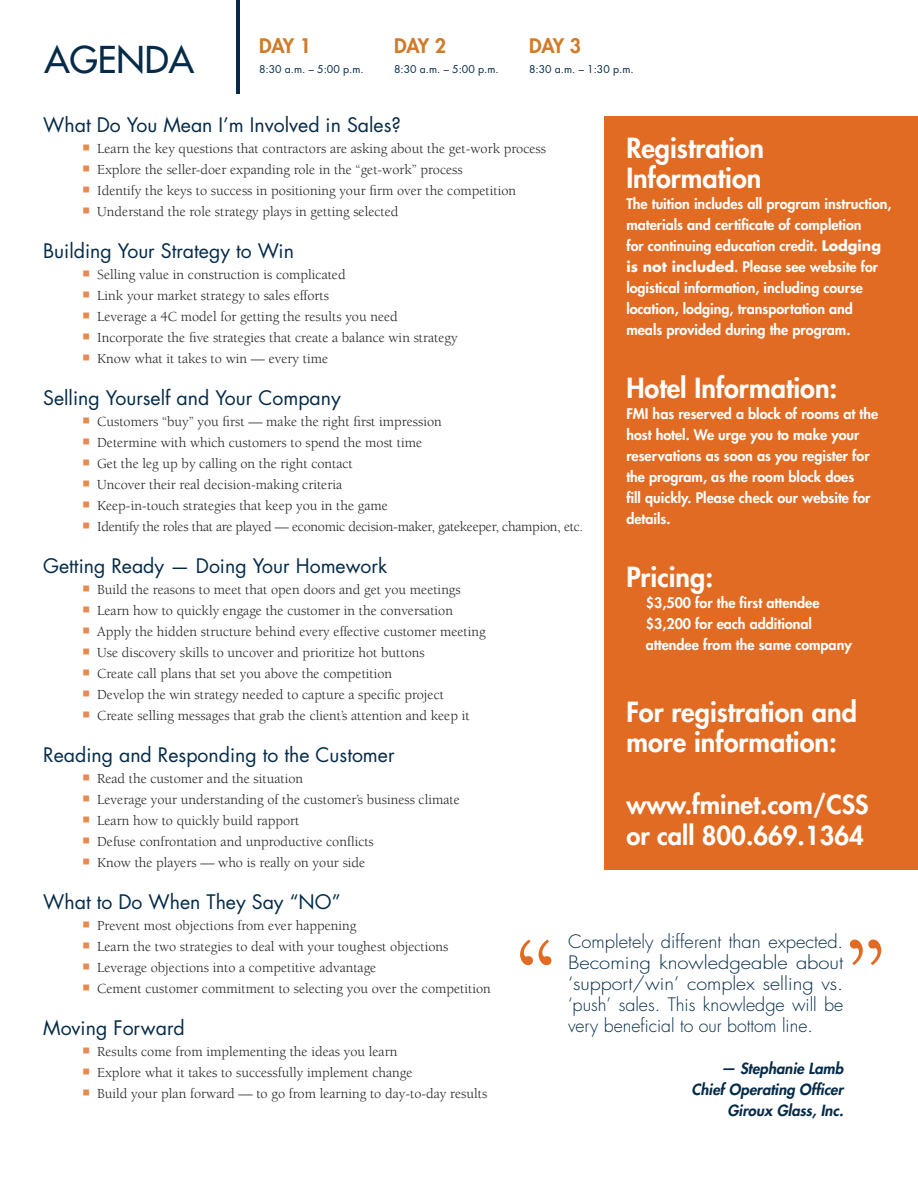
<style>
.page{position:relative;width:918px;height:1188px;background:#fff}
.page>*{position:absolute;margin:0;border:0;box-sizing:border-box;transform-origin:0 0}
.t1{font:500 36px "Futura Std";color:#052b48}
.t2{font:800 27px/30px "Futura Std";color:#fff}
.t3{font:800 25.5px "Futura Std";color:#fff}
.t4{font:19.5px "Futura Std";color:#052b48}
.t5{font:800 19.5px "Futura Std";letter-spacing:-.05em;color:#cf7b29}
.t6{font:300 18px/21px "Futura Std";color:#052b48;text-align:justify}
.t7{font:italic 800 15px/21px "Futura Std";color:#052b48;text-align:right}
.t8{font:14.25px "Berkeley Std";color:#231f20}
.t9{font:800 14.25px/21px "Futura Std";color:#fff}
.t10{font:14.25px "Berkeley Std";letter-spacing:-.02em;color:#231f20}
.t11{font:10.5px "Futura Std";color:#052b48}
.s1{font-weight:700}
</style>
<div class="page">
<hr style="left:236px;top:0;width:4px;height:93px;background:#052b48">
<svg style="left:520px;top:940px;width:31px;height:25px"></svg>
<svg style="left:850px;top:940px;width:31px;height:25px"></svg>
<div style="left:605px;top:116px;width:313px;height:754px;background:#e26b23"></div>
<p class="t1" style="left:44px;top:38px;width:151px">AGENDA</p>
<p class="t5" style="left:259px;top:33px;width:54px">DAY 1</p>
<p class="t5" style="left:394px;top:33px;width:54px">DAY 2</p>
<p class="t5" style="left:529px;top:33px;width:54px">DAY 3</p>
<p class="t11" style="left:259px;top:62px;width:106px">8:30 a.m. – 5:00 p.m.</p>
<p class="t11" style="left:394px;top:62px;width:106px">8:30 a.m. – 5:00 p.m.</p>
<p class="t11" style="left:529px;top:62px;width:106px">8:30 a.m. – 1:30 p.m.</p>
<p class="t4" style="left:43px;top:112px;width:359px">What Do You Mean I’m Involved in Sales?</p>
<p class="t8" style="left:97px;top:141px;width:450px">Learn the key questions that contractors are asking about the get-work process</p>
<p class="t8" style="left:97px;top:162px;width:367px">Explore the seller-doer expanding role in the “get-work” process</p>
<p class="t8" style="left:97px;top:183px;width:420px">Identify the keys to success in positioning your firm over the competition</p>
<p class="t8" style="left:97px;top:204px;width:303px">Understand the role strategy plays in getting selected</p>
<p class="t4" style="left:43px;top:238px;width:252px">Building Your Strategy to Win</p>
<p class="t8" style="left:97px;top:267px;width:250px">Selling value in construction is complicated</p>
<p class="t8" style="left:97px;top:288px;width:233px">Link your market strategy to sales efforts</p>
<p class="t8" style="left:97px;top:309px;width:302px">Leverage a 4C model for getting the results you need</p>
<p class="t8" style="left:97px;top:330px;width:362px">Incorporate the five strategies that create a balance win strategy</p>
<p class="t8" style="left:97px;top:351px;width:233px">Know what it takes to win — every time</p>
<p class="t4" style="left:43px;top:385px;width:299px">Selling Yourself and Your Company</p>
<p class="t8" style="left:97px;top:414px;width:346px">Customers “buy” you first — make the right first impression</p>
<p class="t8" style="left:97px;top:435px;width:327px">Determine with which customers to spend the most time</p>
<p class="t8" style="left:97px;top:456px;width:257px">Get the leg up by calling on the right contact</p>
<p class="t8" style="left:97px;top:477px;width:246px">Uncover their real decision-making criteria</p>
<p class="t8" style="left:97px;top:498px;width:292px">Keep-in-touch strategies that keep you in the game</p>
<p class="t10" style="left:97px;top:519px;width:488px">Identify the roles that are played — economic decision-maker, gatekeeper, champion, etc.</p>
<p class="t4" style="left:43px;top:553px;width:346px">Getting Ready — Doing Your Homework</p>
<p class="t8" style="left:97px;top:582px;width:365px">Build the reasons to meet that open doors and get you meetings</p>
<p class="t8" style="left:97px;top:603px;width:357px">Learn how to quickly engage the customer in the conversation</p>
<p class="t8" style="left:97px;top:624px;width:390px">Apply the hidden structure behind every effective customer meeting</p>
<p class="t8" style="left:97px;top:645px;width:329px">Use discovery skills to uncover and prioritize hot buttons</p>
<p class="t8" style="left:97px;top:666px;width:297px">Create call plans that set you above the competition</p>
<p class="t8" style="left:97px;top:687px;width:348px">Develop the win strategy needed to capture a specific project</p>
<p class="t8" style="left:97px;top:708px;width:374px">Create selling messages that grab the client’s attention and keep it</p>
<p class="t4" style="left:43px;top:742px;width:353px">Reading and Responding to the Customer</p>
<p class="t8" style="left:97px;top:771px;width:208px">Read the customer and the situation</p>
<p class="t8" style="left:97px;top:792px;width:364px">Leverage your understanding of the customer’s business climate</p>
<p class="t8" style="left:97px;top:813px;width:204px">Learn how to quickly build rapport</p>
<p class="t8" style="left:97px;top:834px;width:278px">Defuse confrontation and unproductive conflicts</p>
<p class="t8" style="left:97px;top:855px;width:270px">Know the players — who is really on your side</p>
<p class="t4" style="left:43px;top:889px;width:299px">What to Do When They Say “NO”</p>
<p class="t8" style="left:97px;top:918px;width:261px">Prevent most objections from ever happening</p>
<p class="t8" style="left:97px;top:939px;width:353px">Learn the two strategies to deal with your toughest objections</p>
<p class="t8" style="left:97px;top:960px;width:281px">Leverage objections into a competitive advantage</p>
<p class="t8" style="left:97px;top:981px;width:395px">Cement customer commitment to selecting you over the competition</p>
<p class="t4" style="left:43px;top:1015px;width:143px">Moving Forward</p>
<p class="t8" style="left:97px;top:1044px;width:302px">Results come from implementing the ideas you learn</p>
<p class="t8" style="left:97px;top:1065px;width:317px">Explore what it takes to successfully implement change</p>
<p class="t8" style="left:97px;top:1086px;width:392px">Build your plan forward — to go from learning to day-to-day results</p>
<p class="t2" style="left:626px;top:133px;width:139px">Registration<br>Information</p>
<p class="t9" style="left:626px;top:194px;width:267px">The tuition includes all program instruction, materials and certificate of completion<br>for continuing education credit. <span class="s1">Lodging is not included</span>. Please see website for logistical information, including course location, lodging, transportation and meals provided during the program.</p>
<p class="t2" style="left:626px;top:373px;width:213px">Hotel Information:</p>
<p class="t9" style="left:626px;top:404px;width:253px">FMI has reserved a block of rooms at the host hotel. We urge you to make your reservations as soon as you register for the program, as the room block does<br>fill quickly. Please check our website for details.</p>
<p class="t2" style="left:626px;top:562px;width:88px">Pricing:</p>
<p class="t9" style="left:646px;top:593px;width:175px">$3,500 for the first attendee</p>
<p class="t9" style="left:646px;top:614px;width:168px">$3,200 for each additional</p>
<p class="t9" style="left:646px;top:635px;width:207px">attendee from the same company</p>
<p class="t2" style="left:626px;top:697px;width:232px">For registration and more information:</p>
<p class="t3" style="left:626px;top:788px;width:244px">www.fminet.com/CSS</p>
<p class="t3" style="left:626px;top:820px;width:239px">or call 800.669.1364</p>
<p class="t6" style="left:568px;top:931px;width:277px">Completely different than expected.<br>Becoming knowledgeable about ‘support/win’ complex selling vs. ‘push’ sales. This knowledge will be very beneficial to our bottom line.</p>
<p class="t7" style="left:721px;top:1058px;width:124px">— Stephanie Lamb</p>
<p class="t7" style="left:692px;top:1079px;width:153px">Chief Operating Officer<br>Giroux Glass, Inc.</p>
</div>
